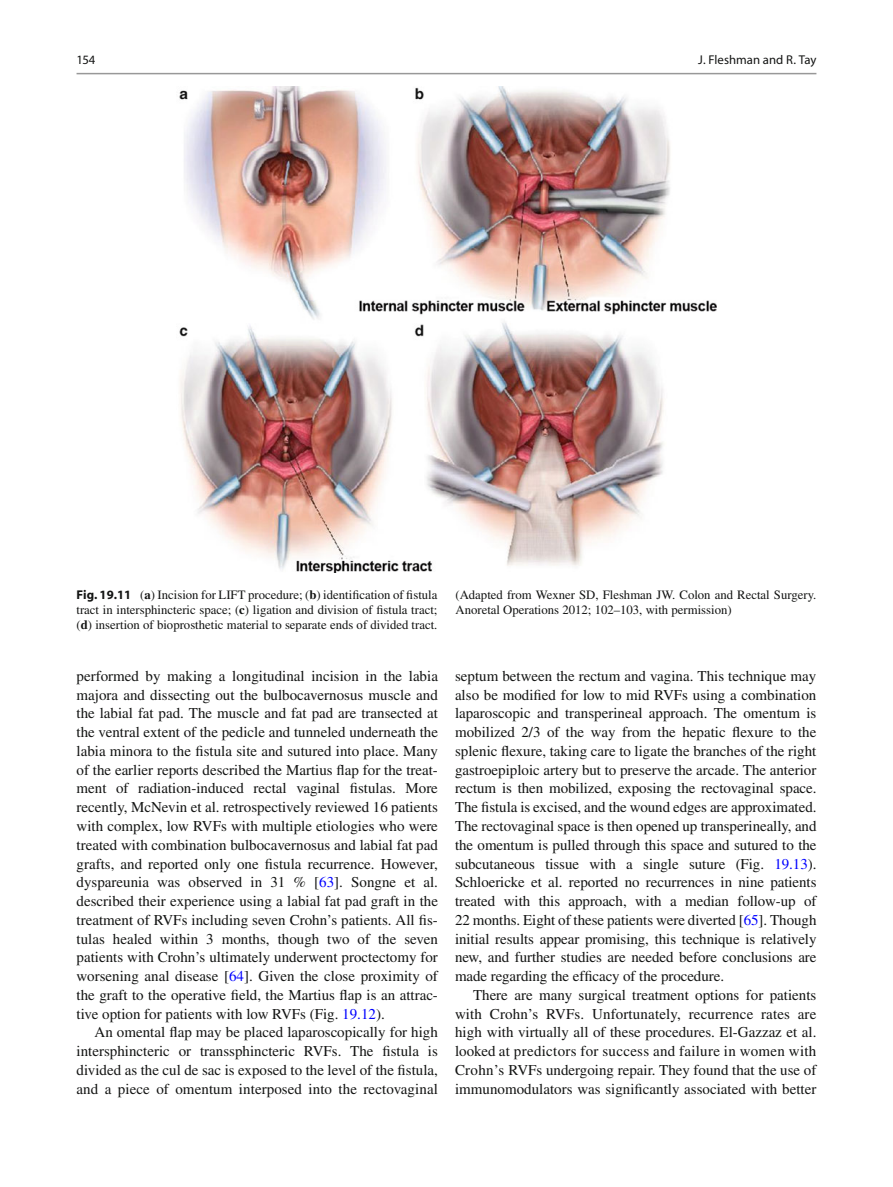
<style>
.page{position:relative;width:893px;height:1187px;background:#fff}
.page>*{position:absolute;margin:0;border:0;box-sizing:border-box;transform-origin:0 0}
.t1{font:15px/18.8px "Times";color:#131413;text-align:justify}
.t2{font:12.75px/15px "Times";color:#131413;text-align:justify}
.t3{font:12.75px "Myriad";color:#131413}
.s1{font-family:"Myriad";font-weight:700}
.s2{font-weight:700}
.s3{color:#00f}
</style>
<div class="page">
<img style="left:179px;top:87px;width:537px;height:486px">
<hr style="left:77px;top:73px;width:739px;height:1px;background:#989898">
<p class="t3" style="left:77px;top:55px;width:20px">154</p>
<p class="t3" style="left:698px;top:55px;width:120px">J. Fleshman and R. Tay</p>
<p class="t2" style="left:77px;top:588px;width:362px"><span class="s1">Fig. 19.11</span> ( <span class="s2">a</span> ) Incision for LIFT procedure; ( <span class="s2">b</span> ) identification of fistula tract in intersphincteric space; ( <span class="s2">c</span> ) ligation and division of fistula tract; ( <span class="s2">d</span> ) insertion of bioprosthetic material to separate ends of divided tract.</p>
<p class="t2" style="left:455px;top:588px;width:362px">(Adapted from Wexner SD, Fleshman JW. Colon and Rectal Surgery.<br>Anoretal Operations 2012; 102–103, with permission)</p>
<p class="t1" style="left:77px;top:668px;width:363px">performed by making a longitudinal incision in the labia majora and dissecting out the bulbocavernosus muscle and the labial fat pad. The muscle and fat pad are transected at the ventral extent of the pedicle and tunneled underneath the labia minora to the fistula site and sutured into place. Many of the earlier reports described the Martius flap for the treat&shy;ment of radiation-induced rectal vaginal fistulas. More recently, McNevin et al. retrospectively reviewed 16 patients with complex, low RVFs with multiple etiologies who were treated with combination bulbocavernosus and labial fat pad grafts, and reported only one fistula recurrence. However, dyspareunia was observed in 31 % [ <span class="s3">63</span> ]. Songne et al. described their experience using a labial fat pad graft in the treatment of RVFs including seven Crohn’s patients. All fis&shy;tulas healed within 3 months, though two of the seven patients with Crohn’s ultimately underwent proctectomy for worsening anal disease [ <span class="s3">64</span> ]. Given the close proximity of the graft to the operative field, the Martius flap is an attrac&shy;tive option for patients with low RVFs (Fig. <span class="s3">19.12</span> ).</p>
<p class="t1" style="left:77px;top:1024px;width:363px;text-indent:18px">An omental flap may be placed laparoscopically for high intersphincteric or transsphincteric RVFs. The fistula is divided as the cul de sac is exposed to the level of the fistula, and a piece of omentum interposed into the rectovaginal</p>
<p class="t1" style="left:455px;top:668px;width:363px">septum between the rectum and vagina. This technique may also be modified for low to mid RVFs using a combination laparoscopic and transperineal approach. The omentum is mobilized 2/3 of the way from the hepatic flexure to the splenic flexure, taking care to ligate the branches of the right gastroepiploic artery but to preserve the arcade. The anterior rectum is then mobilized, exposing the rectovaginal space.<br>The fistula is excised, and the wound edges are approximated.<br>The rectovaginal space is then opened up transperineally, and the omentum is pulled through this space and sutured to the subcutaneous tissue with a single suture (Fig. <span class="s3">19.13</span> ).<br>Schloericke et al. reported no recurrences in nine patients treated with this approach, with a median follow-up of 22 months. Eight of these patients were diverted [ <span class="s3">65</span> ]. Though initial results appear promising, this technique is relatively new, and further studies are needed before conclusions are made regarding the efficacy of the procedure.</p>
<p class="t1" style="left:455px;top:986px;width:363px;text-indent:18px">There are many surgical treatment options for patients with Crohn’s RVFs. Unfortunately, recurrence rates are high with virtually all of these procedures. El-Gazzaz et al. looked at predictors for success and failure in women with Crohn’s RVFs undergoing repair. They found that the use of immunomodulators was significantly associated with better</p>
</div>
